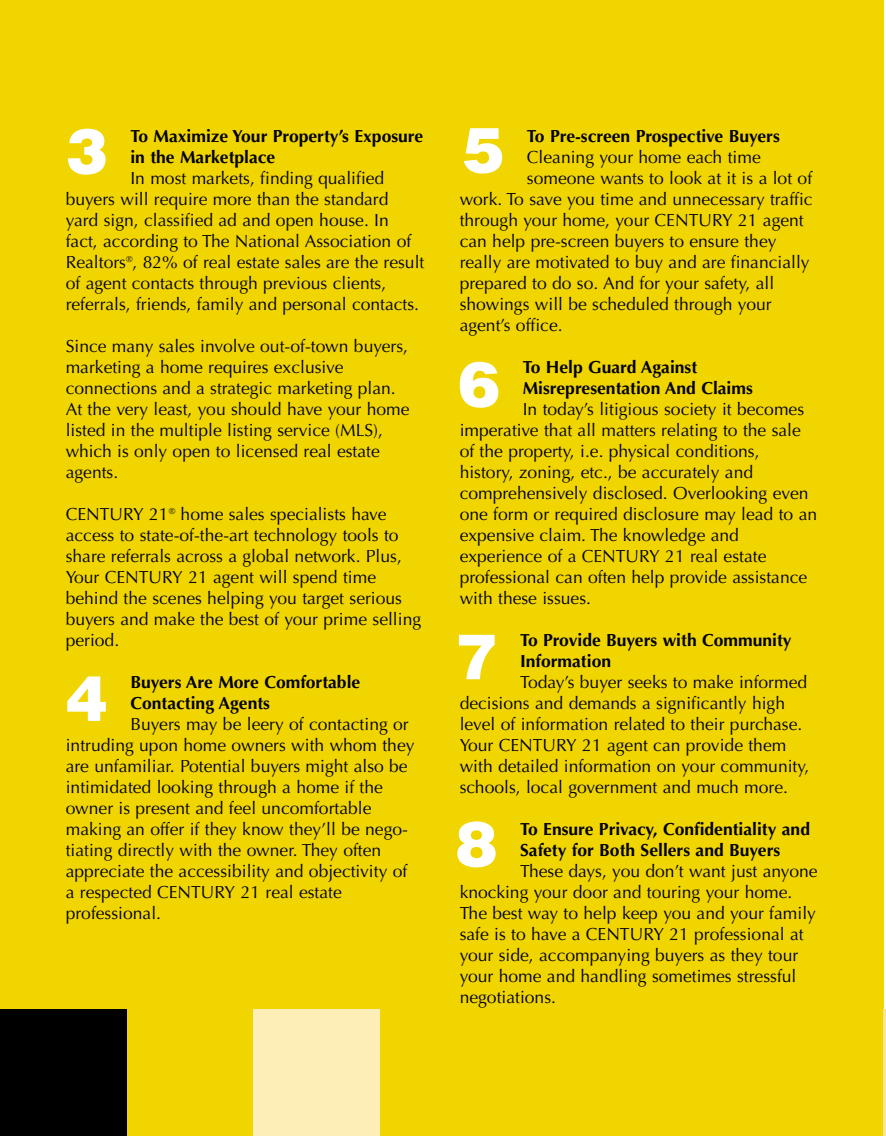
<style>
.page{position:relative;width:886px;height:1136px;background:#f1d500}
.page>*{position:absolute;margin:0;border:0;box-sizing:border-box;transform-origin:0 0}
.t1{font:900 63px "Helvetica";color:#fff}
.t2{font:17.5px/21px "Optima";color:#000}
.t3{font:700 17.5px/21px "Optima";color:#000}
</style>
<div class="page">
<h1 class="t1" style="left:66px;top:128px;width:44px">3</h1>
<h1 class="t1" style="left:462px;top:127px;width:44px">5</h1>
<p class="t3" style="left:130px;top:127px;width:294px">To Maximize Your Property’s Exposure in the Marketplace</p>
<p class="t2" style="left:66px;top:169px;width:360px;text-indent:65px">In most markets, finding qualified buyers will require more than the standard yard sign, classified ad and open house. In fact, according to The National Association of Realtors<sup>®</sup>, 82% of real estate sales are the result of agent contacts through previous clients, referrals, friends, family and personal contacts.</p>
<p class="t2" style="left:66px;top:337px;width:345px">Since many sales involve out-of-town buyers, marketing a home requires exclusive connections and a strategic marketing plan.<br>At the very least, you should have your home listed in the multiple listing service (MLS), which is only open to licensed real estate agents.</p>
<p class="t2" style="left:66px;top:505px;width:357px">CENTURY 21<sup>®</sup> home sales specialists have access to state-of-the-art technology tools to share referrals across a global network. Plus, Your CENTURY 21 agent will spend time behind the scenes helping you target serious buyers and make the best of your prime selling period.</p>
<p class="t3" style="left:130px;top:673px;width:231px">Buyers Are More Comfortable<br>Contacting Agents</p>
<p class="t2" style="left:66px;top:715px;width:350px;text-indent:65px">Buyers may be leery of contacting or intruding upon home owners with whom they are unfamiliar. Potential buyers might also be intimidated looking through a home if the owner is present and feel uncomfortable making an offer if they know they’ll be nego&shy;tiating directly with the owner. They often appreciate the accessibility and objectivity of a respected CENTURY 21 real estate professional.</p>
<p class="t3" style="left:527px;top:127px;width:254px">To Pre-screen Prospective Buyers</p>
<p class="t2" style="left:527px;top:148px;width:235px">Cleaning your home each time</p>
<p class="t2" style="left:527px;top:169px;width:287px">someone wants to look at it is a lot of</p>
<p class="t2" style="left:459px;top:190px;width:354px">work. To save you time and unnecessary traffic</p>
<p class="t2" style="left:459px;top:211px;width:345px">through your home, your CENTURY 21 agent</p>
<p class="t2" style="left:459px;top:232px;width:318px">can help pre-screen buyers to ensure they</p>
<p class="t2" style="left:459px;top:253px;width:351px">really are motivated to buy and are financially</p>
<p class="t2" style="left:459px;top:274px;width:316px">prepared to do so. And for your safety, all</p>
<p class="t2" style="left:459px;top:295px;width:313px">showings will be scheduled through your</p>
<p class="t2" style="left:459px;top:316px;width:104px">agent’s office.</p>
<p class="t3" style="left:522px;top:358px;width:232px">To Help Guard Against<br>Misrepresentation And Claims</p>
<p class="t2" style="left:459px;top:400px;width:359px;text-indent:63px">In today’s litigious society it becomes imperative that all matters relating to the sale of the property, i.e. physical conditions, history, zoning, etc., be accurately and comprehensively disclosed. Overlooking even one form or required disclosure may lead to an expensive claim. The knowledge and experience of a CENTURY 21 real estate professional can often help provide assistance with these issues.</p>
<p class="t3" style="left:520px;top:631px;width:273px">To Provide Buyers with Community<br>Information</p>
<p class="t2" style="left:459px;top:673px;width:351px;text-indent:60px">Today’s buyer seeks to make informed decisions and demands a significantly high level of information related to their purchase.<br>Your CENTURY 21 agent can provide them with detailed information on your community, schools, local government and much more.</p>
<p class="t3" style="left:520px;top:820px;width:291px">To Ensure Privacy, Confidentiality and<br>Safety for Both Sellers and Buyers</p>
<p class="t2" style="left:459px;top:862px;width:359px;text-indent:60px">These days, you don’t want just anyone knocking your door and touring your home.<br>The best way to help keep you and your family safe is to have a CENTURY 21 professional at your side, accompanying buyers as they tour your home and handling sometimes stressful negotiations.</p>
<h1 class="t1" style="left:458px;top:361px;width:44px">6</h1>
<h1 class="t1" style="left:455px;top:634px;width:44px">7</h1>
<h1 class="t1" style="left:66px;top:676px;width:44px">4</h1>
<h1 class="t1" style="left:455px;top:821px;width:44px">8</h1>
</div>
